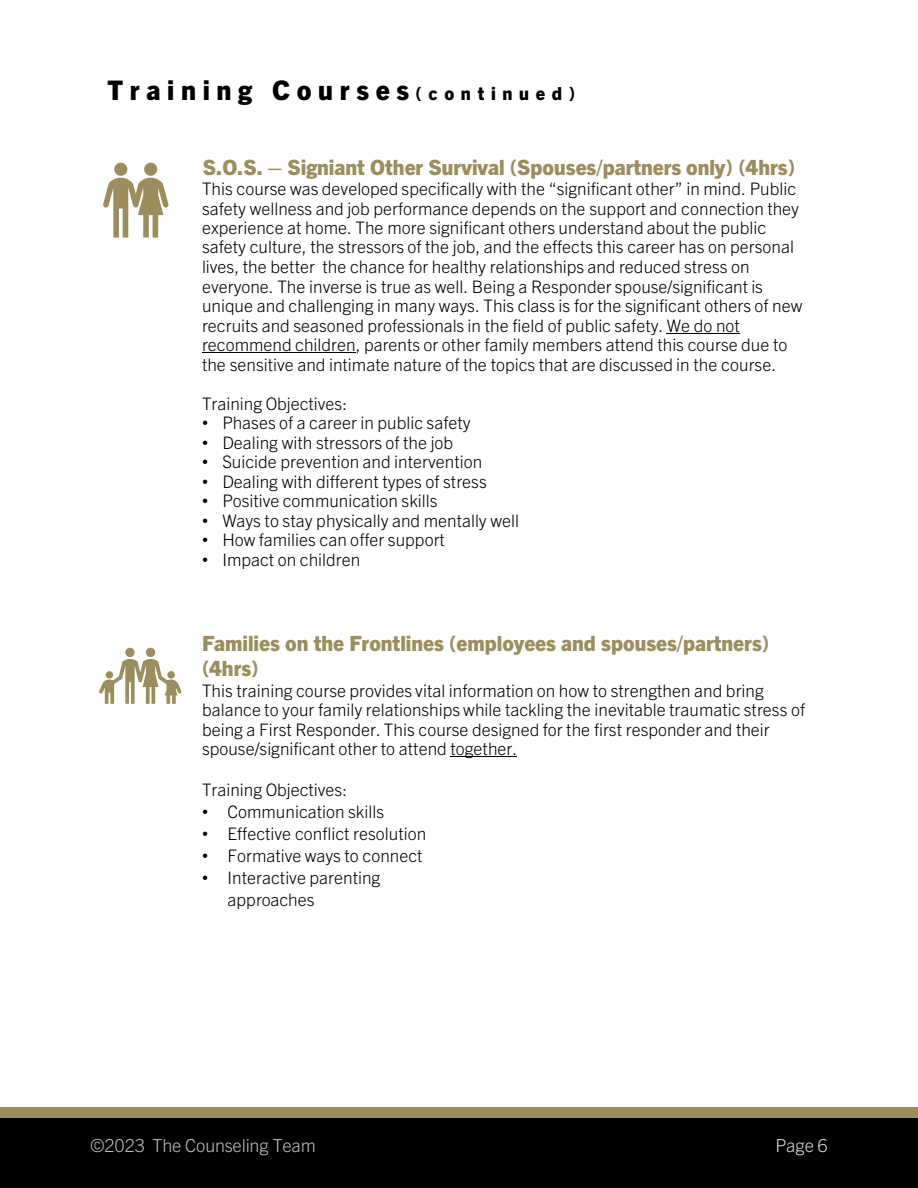
<style>
.page{position:relative;width:918px;height:1188px;background:#fff}
.page>*{position:absolute;margin:0;border:0;box-sizing:border-box;transform-origin:0 0}
.t1{font:800 27px "Trade Gothic Next";letter-spacing:.245em;color:#000}
.t2{font:800 21px/25.2px "Trade Gothic Next";color:#9c8d5d}
.t3{font:300 18px "Trade Gothic Next";letter-spacing:-.01em;color:#bfbfbf}
.t4{font:300 18px "Trade Gothic Next";color:#d9d9d9}
.t5{font:300 17.25px/19.5px "Trade Gothic Next";color:#000}
.s1{font-size:18px}
.s2{font-family:"Arial";font-weight:400}
</style>
<div class="page">
<div style="left:0;top:1107px;width:918px;height:57px;background:#9c8d5d"></div>
<div style="left:0;top:1118px;width:918px;height:70px;background:#000"></div>
<hr style="left:667px;top:333px;width:73px;height:1px;background:#000">
<hr style="left:202px;top:352px;width:154px;height:1px;background:#000">
<hr style="left:450px;top:756px;width:67px;height:1px;background:#000">
<div style="left:114px;top:163px;width:13px;height:13px;background:#9c8d5d;border-radius:50%"></div>
<div style="left:144px;top:163px;width:13px;height:13px;background:#9c8d5d;border-radius:50%"></div>
<svg style="left:103px;top:178px;width:66px;height:60px"></svg>
<div style="left:146px;top:648px;width:9px;height:9px;background:#9c8d5d;border-radius:50%"></div>
<div style="left:125px;top:648px;width:10px;height:9px;background:#9c8d5d;border-radius:50%"></div>
<svg style="left:99px;top:659px;width:83px;height:45px"></svg>
<h1 class="t1" style="left:108px;top:74px;width:469px">Training Courses <span class="s1">(continued)</span></h1>
<p class="t2" style="left:203px;top:154px;width:594px">S.O.S. – Signiant Other Survival (Spouses/partners only) (4hrs)</p>
<p class="t5" style="left:202px;top:179px;width:602px">This course was developed specifically with the “significant other” in mind. Public safety wellness and job performance depends on the support and connection they experience at home. The more significant others understand about the public safety culture, the stressors of the job, and the effects this career has on personal lives, the better the chance for healthy relationships and reduced stress on everyone. The inverse is true as well. Being a Responder spouse/significant is unique and challenging in many ways. This class is for the significant others of new recruits and seasoned professionals in the field of public safety. We do not recommend children, parents or other family members attend this course due to the sensitive and intimate nature of the topics that are discussed in the course.</p>
<p class="t5" style="left:202px;top:393px;width:147px">Training Objectives:</p>
<p class="t5" style="left:202px;top:413px;width:270px"><span class="s2">•</span> Phases of a career in public safety</p>
<p class="t5" style="left:202px;top:432px;width:253px"><span class="s2">•</span> Dealing with stressors of the job</p>
<p class="t5" style="left:202px;top:452px;width:282px"><span class="s2">•</span> Suicide prevention and intervention</p>
<p class="t5" style="left:202px;top:471px;width:286px"><span class="s2">•</span> Dealing with different types of stress</p>
<p class="t5" style="left:202px;top:491px;width:237px"><span class="s2">•</span> Positive communication skills</p>
<p class="t5" style="left:202px;top:510px;width:319px"><span class="s2">•</span> Ways to stay physically and mentally well</p>
<p class="t5" style="left:202px;top:530px;width:244px"><span class="s2">•</span> How families can offer support</p>
<p class="t5" style="left:202px;top:549px;width:160px"><span class="s2">•</span> Impact on children</p>
<p class="t2" style="left:202px;top:630px;width:569px">Families on the Frontlines (employees and spouses/partners) (4hrs)</p>
<p class="t5" style="left:202px;top:680px;width:605px">This training course provides vital information on how to strengthen and bring balance to your family relationships while tackling the inevitable traumatic stress of being a First Responder. This course designed for the first responder and their spouse/significant other to attend together.</p>
<p class="t5" style="left:202px;top:780px;width:147px">Training Objectives:</p>
<p class="t5" style="left:202px;top:802px;width:184px"><span class="s2">•</span> Communication skills</p>
<p class="t5" style="left:202px;top:824px;width:226px"><span class="s2">•</span> Effective conflict resolution</p>
<p class="t5" style="left:202px;top:846px;width:222px"><span class="s2">•</span> Formative ways to connect</p>
<p class="t5" style="left:228px;top:867px;width:154px;line-height:21.9px;text-indent:-26px"><span class="s2">•</span> Interactive parenting approaches</p>
<p class="t3" style="left:90px;top:1135px;width:227px">©2023 The Counseling Team</p>
<p class="t4" style="left:775px;top:1135px;width:54px">Page 6</p>
</div>
